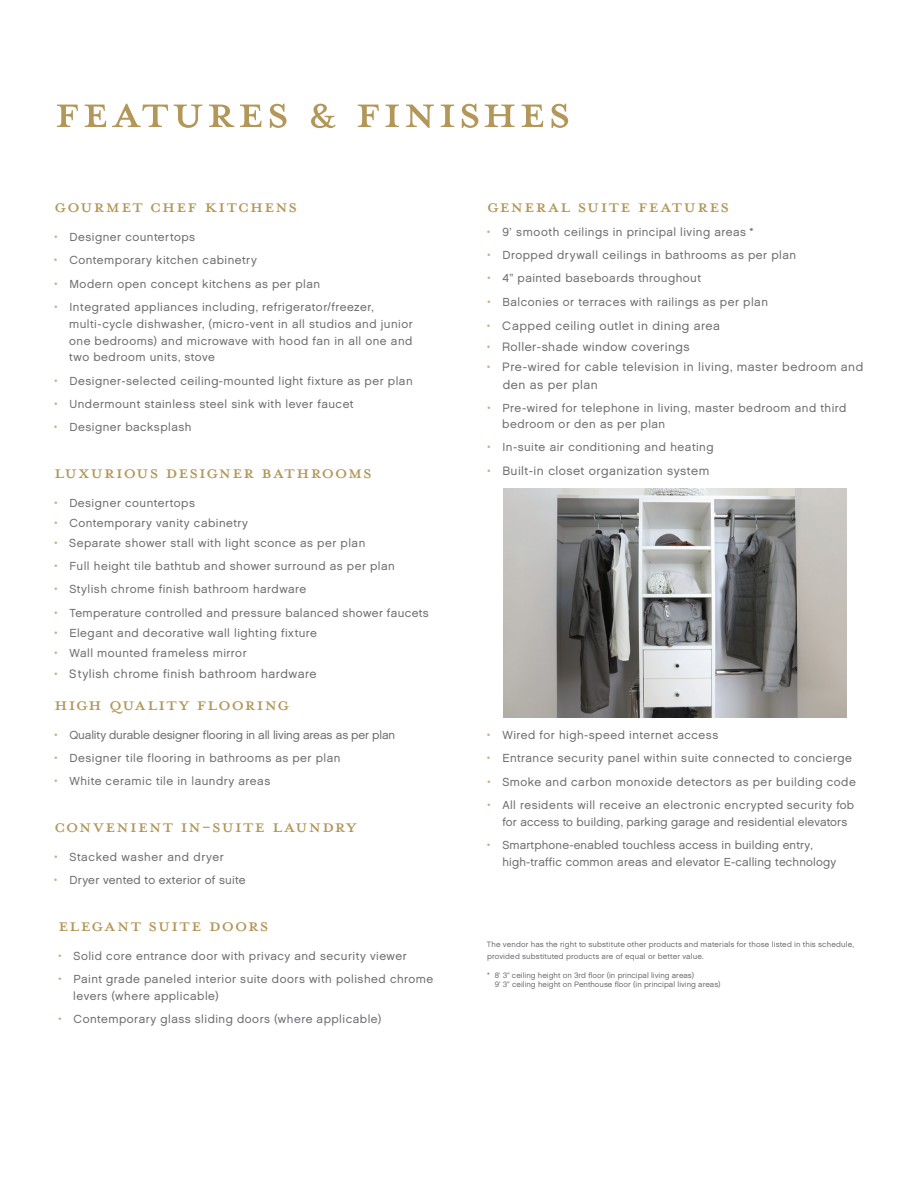
<style>
.page{position:relative;width:918px;height:1188px;background:#fff}
.page>*{position:absolute;margin:0;border:0;box-sizing:border-box;transform-origin:0 0}
.t1{font:67.5px "Mrs Eaves All Petite Caps";letter-spacing:.02em;color:#b39758}
.t2{font:25.95px "Mrs Eaves All Petite Caps";letter-spacing:.025em;color:#b39758}
.t3{font:12.15px/17.5px "Chalet London Nineteen Sixty";letter-spacing:.035em;color:#6d6e71}
.t4{font:11.7px/16.8px "Chalet London Nineteen Sixty";letter-spacing:.04em;color:#6c6d70}
.t5{font:11.7px "Chalet London Nineteen Sixty";letter-spacing:-.01em;color:#6c6d70}
.t6{font:11.7px "Chalet London Nineteen Sixty";letter-spacing:.02em;color:#6c6d70}
.t7{font:11.55px/16.8px "Chalet London Nineteen Sixty";letter-spacing:.015em;color:#6c6d70}
.t8{font:7.8px/11.7px "Chalet London Nineteen Sixty";letter-spacing:.015em;color:#6c6d70}
.s1{color:#c6b081}
.s2{font-size:11.7px;color:#c6b081}
</style>
<div class="page">
<img style="left:503px;top:489px;width:343px;height:229px">
<h1 class="t1" style="left:54px;top:81px;width:519px">FEATURES &amp; FINISHES</h1>
<h2 class="t2" style="left:54px;top:195px;width:245px">GOURMET CHEF KITCHENS</h2>
<p class="t4" style="left:54px;top:228px;width:143px"><span class="s1">•</span> Designer countertops</p>
<p class="t4" style="left:54px;top:252px;width:204px"><span class="s1">•</span> Contemporary kitchen cabinetry</p>
<p class="t4" style="left:54px;top:275px;width:268px"><span class="s1">•</span> Modern open concept kitchens as per plan</p>
<p class="t4" style="left:69px;top:298px;width:345px;text-indent:-15px"><span class="s1">•</span> Integrated appliances including, refrigerator/freezer, multi-cycle dishwasher, (micro-vent in all studios and junior one bedrooms) and microwave with hood fan in all one and two bedroom units, stove</p>
<p class="t4" style="left:54px;top:372px;width:360px"><span class="s1">•</span> Designer-selected ceiling-mounted light fixture as per plan</p>
<p class="t4" style="left:54px;top:396px;width:301px"><span class="s1">•</span> Undermount stainless steel sink with lever faucet</p>
<p class="t4" style="left:54px;top:419px;width:139px"><span class="s1">•</span> Designer backsplash</p>
<h2 class="t2" style="left:54px;top:461px;width:320px">LUXURIOUS DESIGNER BATHROOMS</h2>
<p class="t4" style="left:54px;top:494px;width:142px"><span class="s1">•</span> Designer countertops</p>
<p class="t4" style="left:54px;top:514px;width:196px"><span class="s1">•</span> Contemporary vanity cabinetry</p>
<p class="t4" style="left:54px;top:534px;width:313px"><span class="s1">•</span> Separate shower stall with light sconce as per plan</p>
<p class="t4" style="left:54px;top:558px;width:342px"><span class="s1">•</span> Full height tile bathtub and shower surround as per plan</p>
<p class="t4" style="left:54px;top:581px;width:254px"><span class="s1">•</span> Stylish chrome finish bathroom hardware</p>
<p class="t4" style="left:54px;top:604px;width:376px"><span class="s1">•</span> Temperature controlled and pressure balanced shower faucets</p>
<p class="t4" style="left:54px;top:624px;width:265px"><span class="s1">•</span> Elegant and decorative wall lighting fixture</p>
<p class="t4" style="left:54px;top:644px;width:194px"><span class="s1">•</span> Wall mounted frameless mirror</p>
<p class="t3" style="left:54px;top:665px;width:264px"><span class="s2">•</span> Stylish chrome finish bathroom hardware</p>
<h2 class="t2" style="left:54px;top:693px;width:237px">HIGH QUALITY FLOORING</h2>
<p class="t5" style="left:54px;top:728px;width:343px"><span class="s1">•</span> Quality durable designer flooring in all living areas as per plan</p>
<p class="t4" style="left:54px;top:750px;width:288px"><span class="s1">•</span> Designer tile flooring in bathrooms as per plan</p>
<p class="t4" style="left:54px;top:773px;width:218px"><span class="s1">•</span> White ceramic tile in laundry areas</p>
<h2 class="t2" style="left:54px;top:815px;width:304px">CONVENIENT IN-SUITE LAUNDRY</h2>
<p class="t4" style="left:54px;top:848px;width:172px"><span class="s1">•</span> Stacked washer and dryer</p>
<p class="t6" style="left:54px;top:873px;width:193px"><span class="s1">•</span> Dryer vented to exterior of suite</p>
<h2 class="t2" style="left:58px;top:914px;width:212px">ELEGANT SUITE DOORS</h2>
<p class="t4" style="left:58px;top:947px;width:350px"><span class="s1">•</span> Solid core entrance door with privacy and security viewer</p>
<p class="t4" style="left:73px;top:971px;width:362px;text-indent:-15px"><span class="s1">•</span> Paint grade paneled interior suite doors with polished chrome levers (where applicable)</p>
<p class="t4" style="left:58px;top:1011px;width:325px"><span class="s1">•</span> Contemporary glass sliding doors (where applicable)</p>
<h2 class="t2" style="left:487px;top:195px;width:244px">GENERAL SUITE FEATURES</h2>
<p class="t4" style="left:487px;top:223px;width:268px"><span class="s1">•</span> 9’ smooth ceilings in principal living areas *</p>
<p class="t4" style="left:487px;top:247px;width:311px"><span class="s1">•</span> Dropped drywall ceilings in bathrooms as per plan</p>
<p class="t4" style="left:487px;top:270px;width:216px"><span class="s1">•</span> 4” painted baseboards throughout</p>
<p class="t4" style="left:487px;top:293px;width:283px"><span class="s1">•</span> Balconies or terraces with railings as per plan</p>
<p class="t3" style="left:487px;top:316px;width:235px"><span class="s2">•</span> Capped ceiling outlet in dining area</p>
<p class="t3" style="left:487px;top:338px;width:204px"><span class="s2">•</span> Roller-shade window coverings</p>
<p class="t3" style="left:503px;top:358px;width:362px;text-indent:-16px"><span class="s2">•</span> Pre-wired for cable television in living, master bedroom and den as per plan</p>
<p class="t4" style="left:502px;top:399px;width:346px;text-indent:-15px"><span class="s1">•</span> Pre-wired for telephone in living, master bedroom and third bedroom or den as per plan</p>
<p class="t4" style="left:487px;top:439px;width:228px"><span class="s1">•</span> In-suite air conditioning and heating</p>
<p class="t3" style="left:487px;top:462px;width:224px"><span class="s2">•</span> Built-in closet organization system</p>
<p class="t4" style="left:487px;top:726px;width:233px"><span class="s1">•</span> Wired for high-speed internet access</p>
<p class="t4" style="left:487px;top:750px;width:367px"><span class="s1">•</span> Entrance security panel within suite connected to concierge</p>
<p class="t4" style="left:487px;top:773px;width:370px"><span class="s1">•</span> Smoke and carbon monoxide detectors as per building code</p>
<p class="t7" style="left:502px;top:796px;width:353px;text-indent:-15px"><span class="s2">•</span> All residents will receive an electronic encrypted security fob for access to building, parking garage and residential elevators</p>
<p class="t7" style="left:502px;top:837px;width:335px;text-indent:-15px"><span class="s2">•</span> Smartphone-enabled touchless access in building entry, high-traffic common areas and elevator E-calling technology</p>
<p class="t8" style="left:487px;top:939px;width:369px">The vendor has the right to substitute other products and materials for those listed in this schedule, provided substituted products are of equal or better value.</p>
<p class="t8" style="left:495px;top:970px;width:228px;line-height:9.3px;text-indent:-8px">* 8’ 3” ceiling height on 3rd floor (in principal living areas)<br>9’ 3” ceiling height on Penthouse floor (in principal living areas)</p>
</div>
